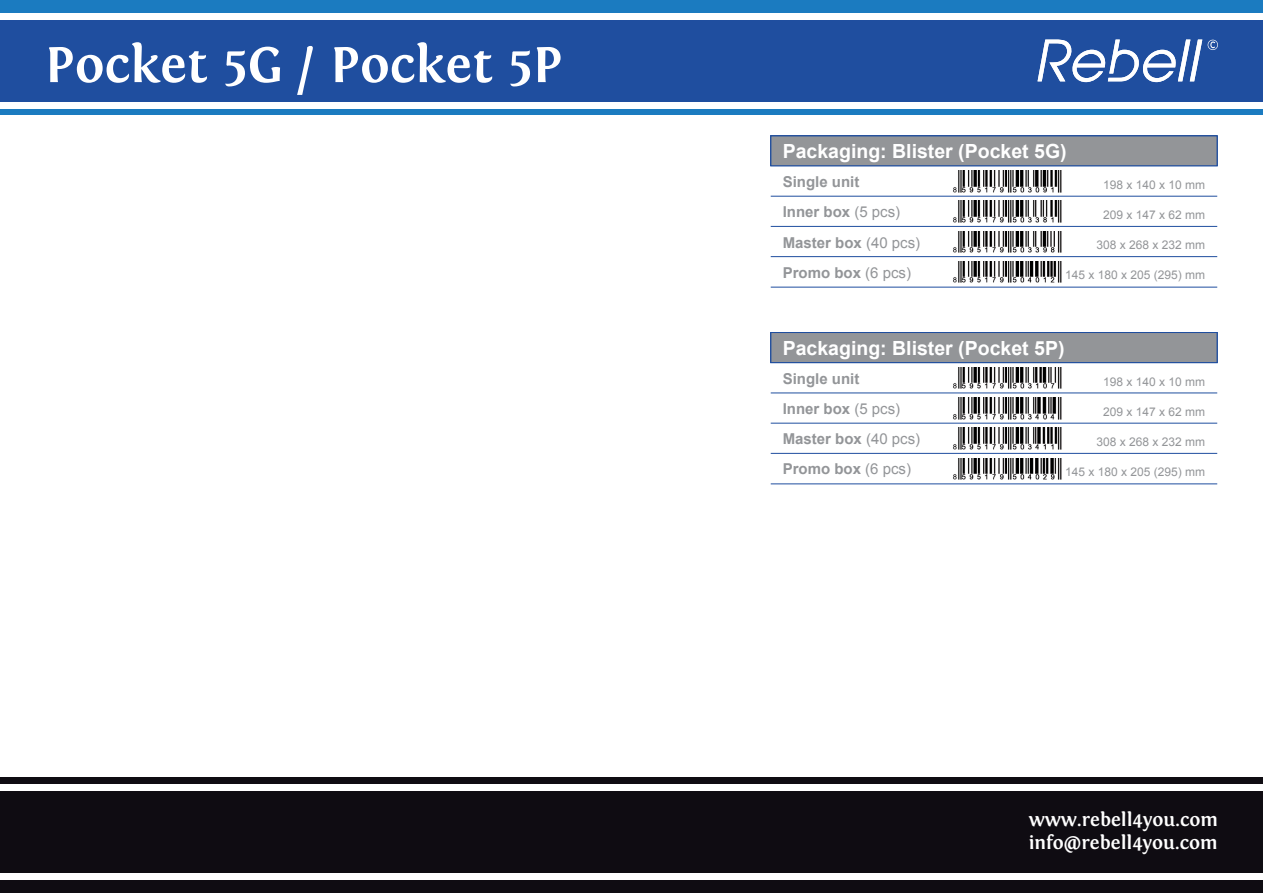
<style>
.page{position:relative;width:1263px;height:893px;background:#fff}
.page>*{position:absolute;margin:0;border:0;box-sizing:border-box;transform-origin:0 0}
.t1{font:700 52.5px "Fontin";color:#fff}
.t2{font:700 19.5px "Arial";color:#fff}
.t3{font:700 19.5px/23.4px "Fontin";color:#fff}
.t4{font:700 15px/29.8px "Arial";color:#939598}
.t5{font:12px "Arial";color:#939598}
.s1{font-weight:400}
</style>
<div class="page">
<div style="left:0;top:0;width:1263px;height:115px;background:#1b7bc0"></div>
<div style="left:0;top:16px;width:1263px;height:89px;background:#1f4e9f"></div>
<div style="left:0;top:102px;width:1263px;height:6px;background:#fff"></div>
<div style="left:0;top:13px;width:1263px;height:7px;background:#fff"></div>
<div style="left:0;top:778px;width:1263px;height:115px;background:#0f0c12"></div>
<div style="left:0;top:784px;width:1263px;height:7px;background:#fff"></div>
<div style="left:0;top:873px;width:1263px;height:6px;background:#fff"></div>
<svg style="left:1037px;top:40px;width:181px;height:42px"></svg>
<div style="left:771px;top:136px;width:446px;height:30px;background:#939598"></div>
<div style="left:770px;top:135px;width:447px;height:31px;border:1px solid #1f4e9f"></div>
<hr style="left:771px;top:196px;width:446px;height:1px;background:#1f4e9f">
<hr style="left:771px;top:226px;width:446px;height:1px;background:#1f4e9f">
<hr style="left:771px;top:256px;width:446px;height:1px;background:#1f4e9f">
<hr style="left:771px;top:287px;width:446px;height:1px;background:#1f4e9f">
<img style="left:953px;top:201px;width:109px;height:21px">
<img style="left:953px;top:231px;width:109px;height:22px">
<img style="left:953px;top:261px;width:109px;height:22px">
<img style="left:953px;top:171px;width:109px;height:21px">
<div style="left:771px;top:332px;width:446px;height:31px;background:#939598"></div>
<div style="left:770px;top:332px;width:447px;height:31px;border:1px solid #1f4e9f"></div>
<hr style="left:771px;top:393px;width:446px;height:1px;background:#1f4e9f">
<hr style="left:771px;top:423px;width:446px;height:1px;background:#1f4e9f">
<hr style="left:771px;top:453px;width:446px;height:1px;background:#1f4e9f">
<hr style="left:771px;top:483px;width:446px;height:1px;background:#1f4e9f">
<img style="left:953px;top:398px;width:109px;height:21px">
<img style="left:953px;top:428px;width:109px;height:21px">
<img style="left:953px;top:458px;width:109px;height:21px">
<img style="left:953px;top:368px;width:109px;height:21px">
<h1 class="t1" style="left:45px;top:35px;width:519px">Pocket 5G / Pocket 5P</h1>
<h2 class="t2" style="left:783px;top:138px;width:285px">Packaging: Blister (Pocket 5G)</h2>
<p class="t4" style="left:783px;top:167px;width:119px">Single unit<br>Inner box <span class="s1">(5 pcs)</span></p>
<p class="t4" style="left:783px;top:228px;width:139px">Master box <span class="s1">(40 pcs)</span></p>
<p class="t4" style="left:783px;top:258px;width:130px">Promo box <span class="s1">(6 pcs)</span></p>
<p class="t5" style="left:1103px;top:177px;width:104px">198 x 140 x 10 mm</p>
<p class="t5" style="left:1103px;top:207px;width:104px">209 x 147 x 62 mm</p>
<p class="t5" style="left:1096px;top:237px;width:110px">308 x 268 x 232 mm</p>
<p class="t5" style="left:1065px;top:267px;width:142px">145 x 180 x 205 (295) mm</p>
<h2 class="t2" style="left:783px;top:335px;width:283px">Packaging: Blister (Pocket 5P)</h2>
<p class="t4" style="left:783px;top:364px;width:119px">Single unit<br>Inner box <span class="s1">(5 pcs)</span></p>
<p class="t4" style="left:783px;top:424px;width:139px">Master box <span class="s1">(40 pcs)</span></p>
<p class="t4" style="left:783px;top:455px;width:130px">Promo box <span class="s1">(6 pcs)</span></p>
<p class="t5" style="left:1103px;top:374px;width:104px">198 x 140 x 10 mm</p>
<p class="t5" style="left:1103px;top:403px;width:104px">209 x 147 x 62 mm</p>
<p class="t5" style="left:1096px;top:434px;width:110px">308 x 268 x 232 mm</p>
<p class="t5" style="left:1065px;top:464px;width:142px">145 x 180 x 205 (295) mm</p>
<h2 class="t3" style="left:1029px;top:808px;width:191px">www.rebell4you.com info@rebell4you.com</h2>
</div>
